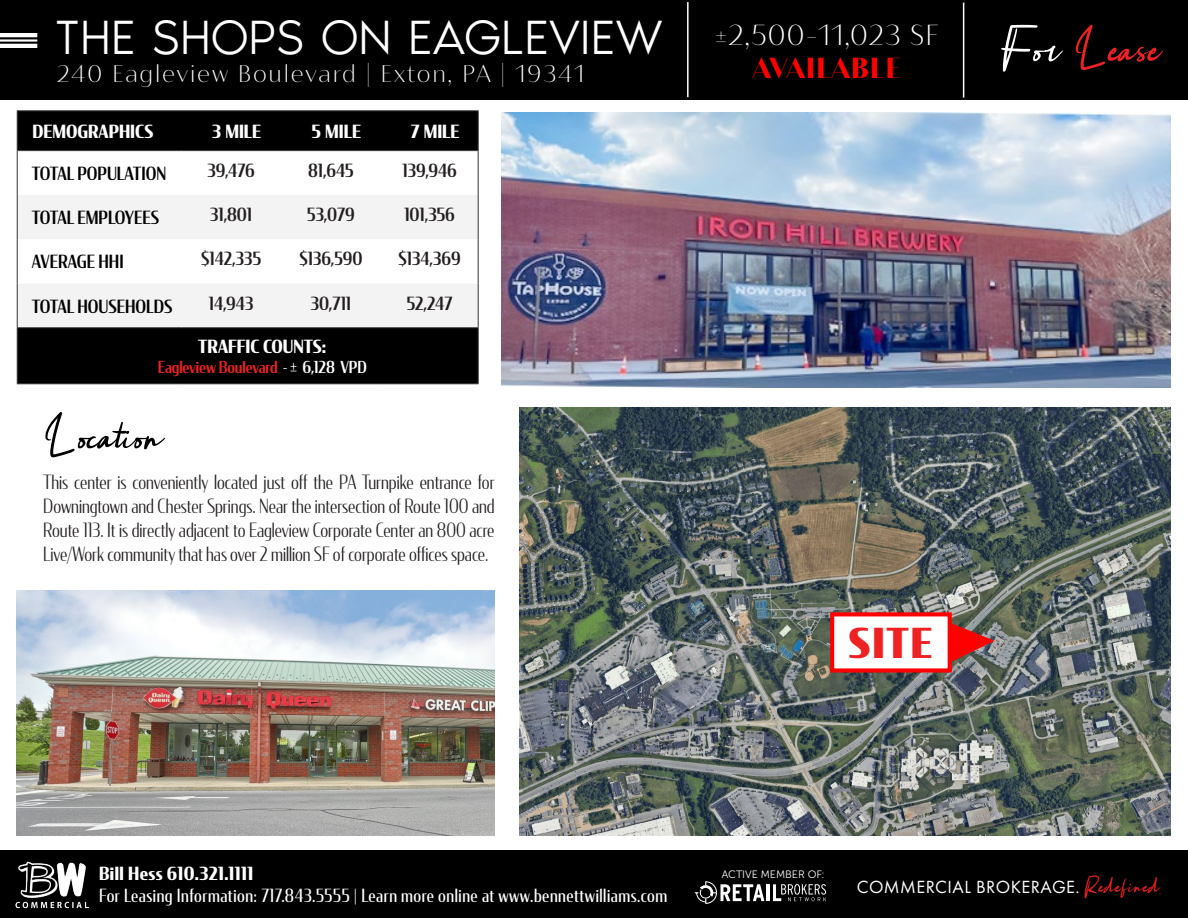
<style>
.page{position:relative;width:1188px;height:918px;background:#fff}
.page>*{position:absolute;margin:0;border:0;box-sizing:border-box;transform-origin:0 0}
.t1{font:italic 60px "Rotterdam";color:#ee2123}
.t2{font:italic 60px "Rotterdam";letter-spacing:-.01em;color:#000}
.t3{font:300 49.5px "Noir Pro";letter-spacing:.005em;color:#fff}
.t4{font:900 40.95px "Condor Cond";color:#ee2123}
.t5{font:100 27px "Bw Vivant";letter-spacing:.025em;color:#fff}
.t6{font:900 27px "Bw Vivant";letter-spacing:.025em;color:#f00}
.t7{font:100 22.5px "Bw Vivant";letter-spacing:.075em;color:#fff}
.t8{font:300 19.5px/24px "Condor Cond";color:#231f20;text-align:justify}
.t9{font:18.3px "Futura PT";letter-spacing:.025em;color:#fff}
.t10{font:500 18px "Condor Cond";color:#231f20}
.t11{font:18px "Condor Cond";letter-spacing:.03em;color:#fff}
.t12{font:500 18px "Condor Cond";color:#000}
.t13{font:700 18px "Condor Cond";color:#fff}
.t14{font:700 18px "Condor Cond";letter-spacing:.025em;color:#fff}
.t15{font:500 16.35px "Condor Cond";letter-spacing:-.005em;color:#ee2123}
.t16{font:700 14.25px "Condor Cond";letter-spacing:.025em;color:#fff}
.t17{font:10.65px "Museo Sans 300";color:#fff}
.s1{color:#fff}
.s2{font-family:"Rotterdam";font-style:italic;font-size:27.6px;color:#ee2123}
</style>
<div class="page">
<div style="left:0;top:850px;width:1188px;height:68px;background:#000"></div>
<hr style="left:767px;top:884px;width:3px;height:17px;background:#fff">
<svg style="left:773px;top:884px;width:53px;height:17px"></svg>
<svg style="left:694px;top:881px;width:70px;height:23px"></svg>
<img style="left:15px;top:861px;width:74px;height:47px">
<div style="left:0;top:0;width:1188px;height:100px;background:#000"></div>
<hr style="left:0;top:33px;width:37px;height:4px;background:#fff">
<hr style="left:0;top:39px;width:37px;height:3px;background:#fff">
<hr style="left:0;top:44px;width:37px;height:4px;background:#fff">
<hr style="left:687px;top:2px;width:2px;height:95px;background:#fff">
<hr style="left:963px;top:3px;width:1px;height:95px;background:#fff">
<img style="left:520px;top:408px;width:651px;height:427px">
<div style="left:18px;top:111px;width:460px;height:272px;background:#000"></div>
<svg style="left:18px;top:151px;width:460px;height:44px"></svg>
<svg style="left:18px;top:195px;width:460px;height:132px;fill:#f4f3f3"></svg>
<hr style="left:17px;top:151px;width:1px;height:44px;background:#333">
<hr style="left:478px;top:151px;width:1px;height:44px;background:#333">
<hr style="left:17px;top:195px;width:1px;height:44px;background:#333">
<hr style="left:478px;top:195px;width:1px;height:44px;background:#333">
<hr style="left:17px;top:239px;width:1px;height:44px;background:#333">
<hr style="left:478px;top:239px;width:1px;height:44px;background:#333">
<hr style="left:17px;top:283px;width:1px;height:44px;background:#333">
<hr style="left:478px;top:283px;width:1px;height:44px;background:#333">
<hr style="left:17px;top:327px;width:164px;height:1px;background:#333">
<hr style="left:17px;top:328px;width:1px;height:55px;background:#333">
<hr style="left:181px;top:327px;width:100px;height:1px;background:#333">
<hr style="left:281px;top:327px;width:100px;height:1px;background:#333">
<hr style="left:381px;top:327px;width:98px;height:1px;background:#333">
<hr style="left:478px;top:328px;width:1px;height:55px;background:#333">
<hr style="left:17px;top:383px;width:164px;height:1px;background:#333">
<hr style="left:181px;top:383px;width:100px;height:1px;background:#333">
<hr style="left:281px;top:383px;width:100px;height:1px;background:#333">
<hr style="left:381px;top:383px;width:98px;height:1px;background:#333">
<hr style="left:17px;top:110px;width:164px;height:1px;background:#333">
<hr style="left:17px;top:111px;width:1px;height:40px;background:#333">
<hr style="left:181px;top:110px;width:100px;height:1px;background:#333">
<hr style="left:281px;top:110px;width:100px;height:1px;background:#333">
<hr style="left:381px;top:110px;width:98px;height:1px;background:#333">
<hr style="left:478px;top:111px;width:1px;height:40px;background:#333">
<hr style="left:18px;top:150px;width:163px;height:1px;background:#323332">
<hr style="left:181px;top:150px;width:100px;height:1px;background:#323332">
<hr style="left:281px;top:150px;width:100px;height:1px;background:#323332">
<hr style="left:381px;top:150px;width:97px;height:1px;background:#323332">
<svg style="left:952px;top:619px;width:43px;height:48px;background:#a44644"></svg>
<div style="left:830px;top:612px;width:122px;height:61px;background:#fff;border:4px solid #f00"></div>
<img style="left:501px;top:113px;width:669px;height:274px">
<img style="left:17px;top:591px;width:478px;height:244px">
<h2 class="t3" style="left:55px;top:0;width:609px">THE SHOPS ON EAGLEVIEW</h2>
<p class="t7" style="left:57px;top:60px;width:529px">240 Eagleview Boulevard | Exton, PA | 19341</p>
<p class="t13" style="left:32px;top:120px;width:122px">DEMOGRAPHICS</p>
<p class="t13" style="left:212px;top:120px;width:51px">3 MILE</p>
<p class="t13" style="left:312px;top:120px;width:51px">5 MILE</p>
<p class="t13" style="left:411px;top:120px;width:50px">7 MILE</p>
<p class="t12" style="left:32px;top:162px;width:136px">TOTAL POPULATION</p>
<p class="t10" style="left:208px;top:159px;width:49px">39,476</p>
<p class="t10" style="left:308px;top:159px;width:47px">81,645</p>
<p class="t10" style="left:402px;top:159px;width:56px">139,946</p>
<p class="t12" style="left:32px;top:206px;width:129px">TOTAL EMPLOYEES</p>
<p class="t10" style="left:210px;top:203px;width:43px">31,801</p>
<p class="t10" style="left:307px;top:203px;width:49px">53,079</p>
<p class="t10" style="left:404px;top:203px;width:52px">101,356</p>
<p class="t12" style="left:32px;top:250px;width:93px">AVERAGE HHI</p>
<p class="t10" style="left:201px;top:247px;width:62px">$142,335</p>
<p class="t10" style="left:299px;top:247px;width:65px">$136,590</p>
<p class="t10" style="left:399px;top:247px;width:64px">$134,369</p>
<p class="t12" style="left:32px;top:295px;width:142px">TOTAL HOUSEHOLDS</p>
<p class="t10" style="left:209px;top:292px;width:46px">14,943</p>
<p class="t10" style="left:311px;top:292px;width:42px">30,711</p>
<p class="t10" style="left:407px;top:292px;width:47px">52,247</p>
<p class="t13" style="left:198px;top:335px;width:130px">TRAFFIC COUNTS:</p>
<p class="t15" style="left:158px;top:356px;width:210px">Eagleview Boulevard <span class="s1">- ± 6,128 VPD</span></p>
<p class="t2" style="left:40px;top:399px;width:121px">Location</p>
<p class="t8" style="left:43px;top:469px;width:453px">This center is conveniently located just off the PA Turnpike entrance for Downingtown and Chester Springs. Near the intersection of Route 100 and Route 113. It is directly adjacent to Eagleview Corporate Center an 800 acre Live/Work community that has over 2 million SF of corporate offices space.</p>
<h3 class="t5" style="left:715px;top:19px;width:226px">±2,500-11,023 SF</h3>
<h3 class="t6" style="left:753px;top:51px;width:149px">AVAILABLE</h3>
<p class="t4" style="left:849px;top:617px;width:85px">SITE</p>
<h1 class="t1" style="left:996px;top:11px;width:163px"><span class="s1">For</span> Lease</h1>
<p class="t16" style="left:24px;top:859px;width:161px">Agent Name | Agent Name</p>
<p class="t14" style="left:99px;top:862px;width:156px">Bill Hess 610.321.1111</p>
<p class="t11" style="left:99px;top:885px;width:570px">For Leasing Information: 717.843.5555 | Learn more online at www.bennettwilliams.com</p>
<p class="t17" style="left:722px;top:869px;width:105px">ACTIVE MEMBER OF:</p>
<p class="t9" style="left:857px;top:876px;width:305px">COMMERCIAL BROKERAGE. <span class="s2">Redefined.</span></p>
</div>
